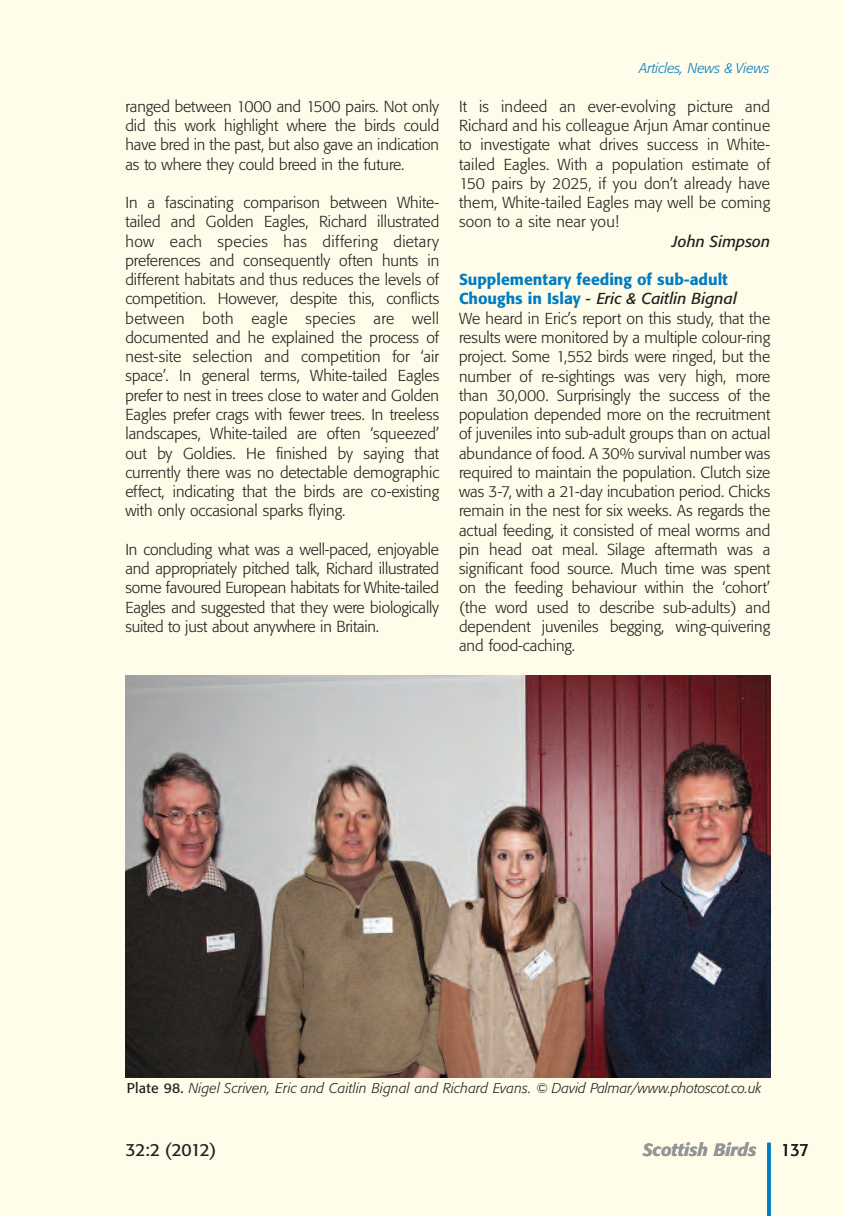
<style>
.page{position:relative;width:844px;height:1216px;background:#fff}
.page>*{position:absolute;margin:0;border:0;box-sizing:border-box;transform-origin:0 0}
.t1{font:italic 500 17.5px "Formata BQ";color:#939598}
.t2{font:17.5px "Formata BQ";letter-spacing:-.02em;color:#231f20}
.t3{font:17.5px "Formata BQ";letter-spacing:-.02em;color:#231f20;scale:.9 1}
.t4{font:300 15.75px/19.2px "Formata BQ";color:#231f20;text-align:justify}
.t5{font:italic 15.75px "Formata BQ";color:#231f20}
.t6{font:italic 300 14px "Formata BQ";letter-spacing:.015em;color:#231f20}
.t7{font:italic 300 14px "Formata BQ";color:#007cc2}
.s1{font-weight:500;color:#007cc2}
.s2{font-weight:400;font-style:italic}
.s3{font-weight:400;font-style:normal}
</style>
<div class="page">
<div style="left:0;top:0;width:843px;height:1215px;background:#fffde9"></div>
<hr style="left:767px;top:1142px;width:3px;height:73px;background:#007cc2">
<img style="left:125px;top:675px;width:645px;height:402px">
<p class="t4" style="left:125px;top:98px;width:315px">ranged between 1000 and 1500 pairs. Not only did this work highlight where the birds could have bred in the past, but also gave an indication as to where they could breed in the future.</p>
<p class="t4" style="left:125px;top:194px;width:315px">In a fascinating comparison between White&shy;tailed and Golden Eagles, Richard illustrated how each species has differing dietary preferences and consequently often hunts in different habitats and thus reduces the levels of competition. However, despite this, conflicts between both eagle species are well documented and he explained the process of nest-site selection and competition for ‘air space’. In general terms, White-tailed Eagles prefer to nest in trees close to water and Golden Eagles prefer crags with fewer trees. In treeless landscapes, White-tailed are often ‘squeezed’ out by Goldies. He finished by saying that currently there was no detectable demographic effect, indicating that the birds are co-existing with only occasional sparks flying.</p>
<p class="t4" style="left:125px;top:541px;width:315px">In concluding what was a well-paced, enjoyable and appropriately pitched talk, Richard illustrated some favoured European habitats for White-tailed Eagles and suggested that they were biologically suited to just about anywhere in Britain.</p>
<p class="t7" style="left:639px;top:62px;width:131px">Articles, News &amp; Views</p>
<p class="t4" style="left:459px;top:98px;width:312px">It is indeed an ever-evolving picture and Richard and his colleague Arjun Amar continue to investigate what drives success in White&shy;tailed Eagles. With a population estimate of 150 pairs by 2025, if you don’t already have them, White-tailed Eagles may well be coming soon to a site near you!</p>
<p class="t5" style="left:672px;top:234px;width:99px">John Simpson</p>
<p class="t4" style="left:459px;top:271px;width:313px;text-align:left"><span class="s1">Supplementary feeding of sub-adult Choughs in Islay</span> <span class="s2">- Eric &amp; Caitlin Bignal<br></span>We heard in Eric’s report on this study, that the results were monitored by a multiple colour-ring project. Some 1,552 birds were ringed, but the number of re-sightings was very high, more than 30,000. Surprisingly the success of the population depended more on the recruitment of juveniles into sub-adult groups than on actual abundance of food. A 30% survival number was required to maintain the population. Clutch size was 3-7, with a 21-day incubation period. Chicks remain in the nest for six weeks. As regards the actual feeding, it consisted of meal worms and pin head oat meal. Silage aftermath was a significant food source. Much time was spent on the feeding behaviour within the ‘cohort’ (the word used to describe sub-adults) and dependent juveniles begging, wing-quivering and food-caching.</p>
<p class="t6" style="left:127px;top:1081px;width:636px"><span class="s3">Plate 98.</span> Nigel Scriven, Eric and Caitlin Bignal and Richard Evans. © David Palmar/www.photoscot.co.uk</p>
<p class="t2" style="left:125px;top:1141px;width:92px">32:2 (2012)</p>
<p class="t1" style="left:642px;top:1141px;width:115px">Scottish Birds</p>
<p class="t3" style="left:781px;top:1141px;width:32px">137</p>
</div>
